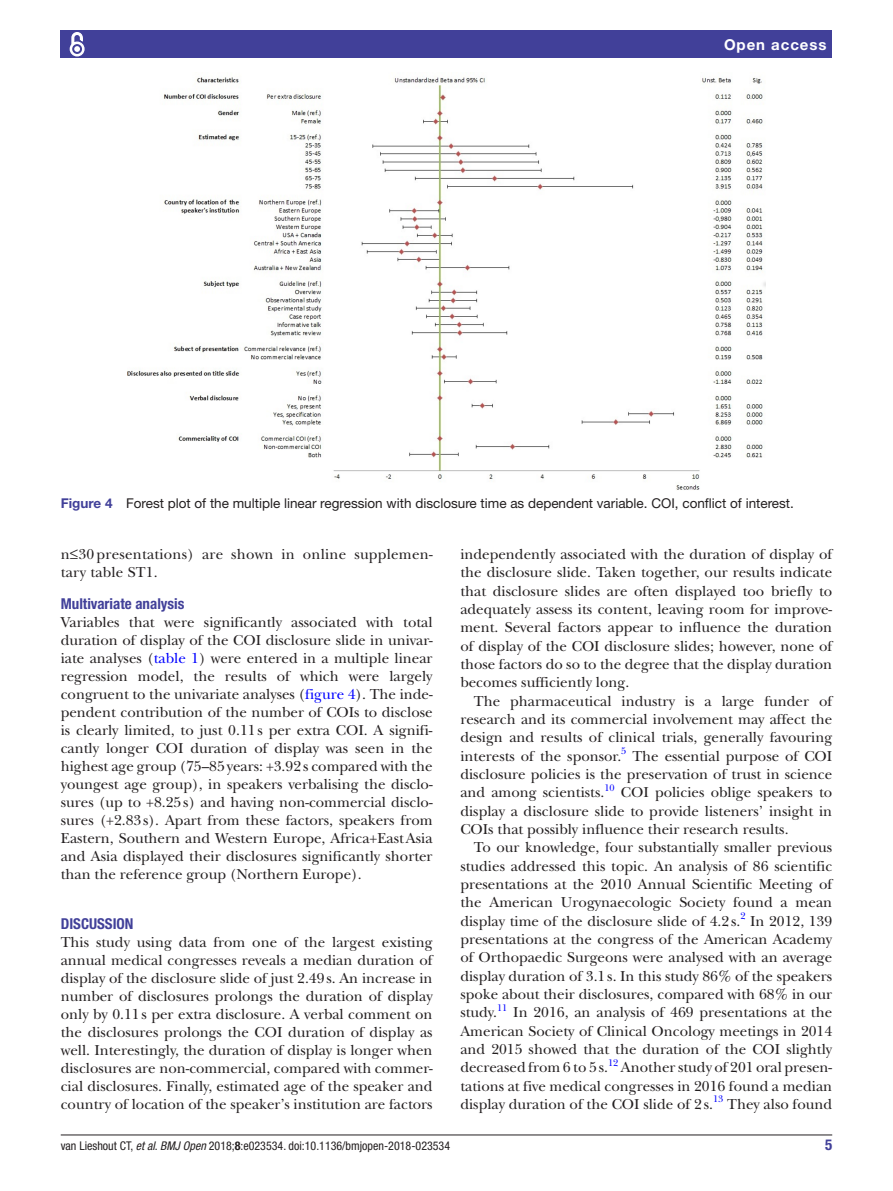
<style>
.page{position:relative;width:893px;height:1191px;background:#fff}
.page>*{position:absolute;margin:0;border:0;box-sizing:border-box;transform-origin:0 0}
.t1{font:15px/18.3px "New Baskerville";color:#231f20;text-align:justify}
.t2{font:700 condensed 15px "Helvetica Neue LT Std";color:#414099}
.t3{font:700 15px "Helvetica Neue LT Std";letter-spacing:.065em;color:#fff}
.t4{font:13.5px "Helvetica Neue LT Std";color:#231f20}
.t5{font:condensed 12px "Helvetica Neue LT Std";color:#231f20}
.t6{font:9.9px "New Baskerville";color:#00f}
.s1{font-weight:700;color:#414099}
.s2{color:#00f}
.s3{font-style:italic}
.s4{font-weight:700}
</style>
<div class="page">
<hr style="left:61px;top:1134px;width:771px;height:1px;background:#231f20">
<div style="left:61px;top:31px;width:771px;height:27px;background:#414099"></div>
<svg style="left:69px;top:32px;width:16px;height:25px"></svg>
<img style="left:127px;top:77px;width:638px;height:413px">
<p class="t3" style="left:724px;top:35px;width:104px">Open access</p>
<p class="t4" style="left:61px;top:495px;width:735px"><span class="s1">Figure 4</span> Forest plot of the multiple linear regression with disclosure time as dependent variable. COI, conflict of interest.</p>
<p class="t1" style="left:61px;top:545px;width:373px">n≤30 presentations) are shown in online supplemen&shy;tary table ST1.</p>
<p class="t2" style="left:61px;top:594px;width:125px">Multivariate analysis</p>
<p class="t1" style="left:61px;top:613px;width:373px">Variables that were significantly associated with total duration of display of the COI disclosure slide in univar&shy;iate analyses (<span class="s2">table 1</span>) were entered in a multiple linear regression model, the results of which were largely congruent to the univariate analyses (<span class="s2">figure 4</span>). The inde&shy;pendent contribution of the number of COIs to disclose is clearly limited, to just 0.11s per extra COI. A signifi&shy;cantly longer COI duration of display was seen in the highest age group (75–85years: +3.92s compared with the youngest age group), in speakers verbalising the disclo&shy;sures (up to +8.25s) and having non-commercial disclo&shy;sures (+2.83s). Apart from these factors, speakers from Eastern, Southern and Western Europe, Africa+EastAsia and Asia displayed their disclosures significantly shorter than the reference group (Northern Europe).</p>
<p class="t2" style="left:61px;top:915px;width:74px">Discussion</p>
<p class="t1" style="left:61px;top:933px;width:373px">This study using data from one of the largest existing annual medical congresses reveals a median duration of display of the disclosure slide of just 2.49s. An increase in number of disclosures prolongs the duration of display only by 0.11s per extra disclosure. A verbal comment on the disclosures prolongs the COI duration of display as well. Interestingly, the duration of display is longer when disclosures are non-commercial, compared with commer&shy;cial disclosures. Finally, estimated age of the speaker and country of location of the speaker’s institution are factors</p>
<p class="t1" style="left:460px;top:545px;width:373px">independently associated with the duration of display of the disclosure slide. Taken together, our results indicate that disclosure slides are often displayed too briefly to adequately assess its content, leaving room for improve&shy;ment. Several factors appear to influence the duration of display of the COI disclosure slides; however, none of those factors do so to the degree that the display duration becomes sufficiently long.</p>
<p class="t1" style="left:460px;top:692px;width:373px;text-indent:13px">The pharmaceutical industry is a large funder of research and its commercial involvement may affect the design and results of clinical trials, generally favouring interests of the sponsor.</p>
<p class="t6" style="left:621px;top:745px;width:7px">5</p>
<p class="t1" style="left:460px;top:747px;width:373px;text-indent:172px">The essential purpose of COI disclosure policies is the preservation of trust in science and among scientists.</p>
<p class="t6" style="left:604px;top:781px;width:12px">10</p>
<p class="t1" style="left:460px;top:783px;width:373px;text-indent:161px">COI policies oblige speakers to display a disclosure slide to provide listeners’ insight in COIs that possibly influence their research results.</p>
<p class="t1" style="left:460px;top:838px;width:373px;text-indent:14px">To our knowledge, four substantially smaller previous studies addressed this topic. An analysis of 86 scientific presentations at the 2010 Annual Scientific Meeting of the American Urogynaecologic Society found a mean display time of the disclosure slide of 4.2s.</p>
<p class="t6" style="left:740px;top:910px;width:7px">2</p>
<p class="t1" style="left:460px;top:912px;width:373px;text-indent:290px">In 2012, 139 presentations at the congress of the American Academy of Orthopaedic Surgeons were analysed with an average display duration of 3.1s. In this study 86% of the speakers spoke about their disclosures, compared with 68% in our study.</p>
<p class="t6" style="left:497px;top:1001px;width:12px">11</p>
<p class="t1" style="left:460px;top:1003px;width:373px;text-indent:53px">In 2016, an analysis of 469 presentations at the American Society of Clinical Oncology meetings in 2014 and 2015 showed that the duration of the COI slightly decreased from 6 to 5s.</p>
<p class="t6" style="left:608px;top:1056px;width:12px">12</p>
<p class="t1" style="left:460px;top:1058px;width:373px;text-indent:161px">Another study of 201 oral presen&shy;tations at five medical congresses in 2016 found a median display duration of the COI slide of 2s.</p>
<p class="t6" style="left:713px;top:1093px;width:12px">13</p>
<p class="t1" style="left:727px;top:1095px;width:107px">They also found</p>
<p class="t5" style="left:61px;top:1138px;width:391px">van Lieshout CT, <span class="s3">et al</span>. <span class="s3">BMJ Open</span> 2018;<span class="s4">8</span>:e023534. doi:10.1136/bmjopen-2018-023534</p>
<p class="t2" style="left:825px;top:1135px;width:9px">5</p>
</div>
